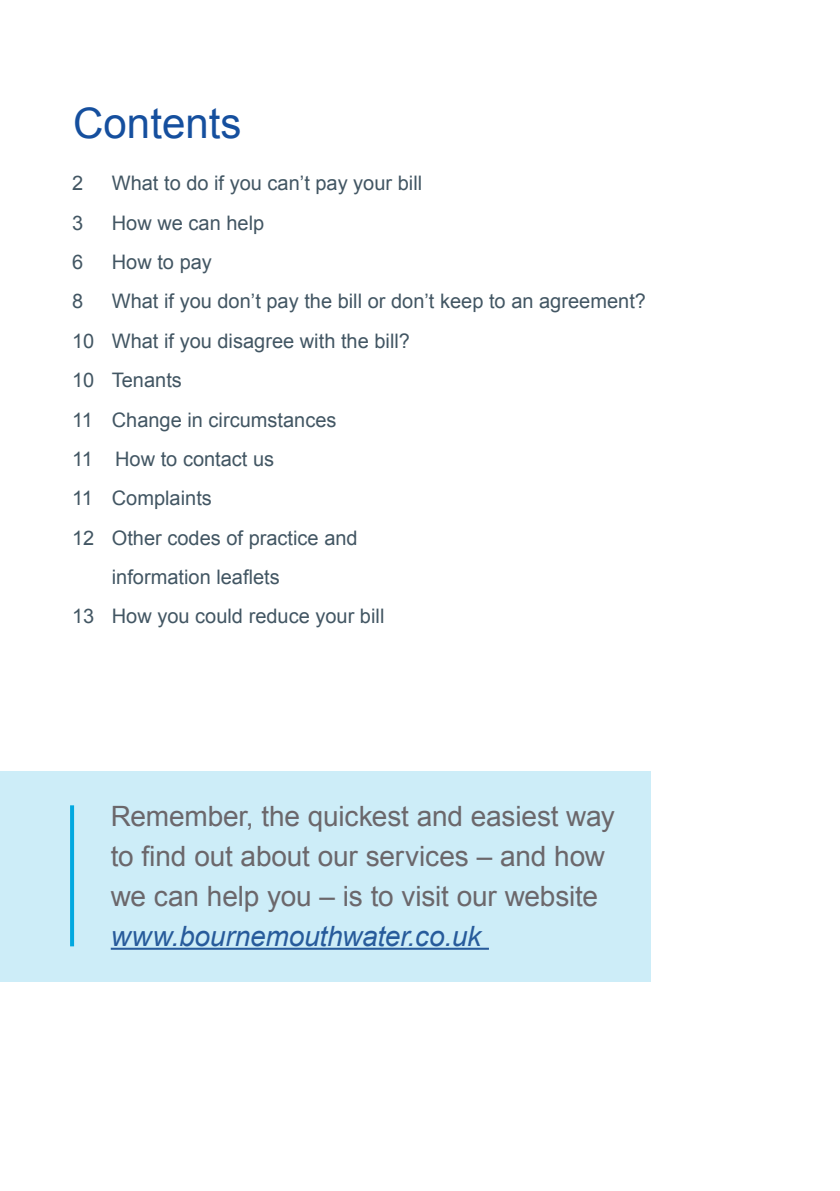
<style>
.page{position:relative;width:840px;height:1191px;background:#fff}
.page>*{position:absolute;margin:0;border:0;box-sizing:border-box;transform-origin:0 0}
.t1{font:42px "Arial";color:#154f9e}
.t2{font:28px/40px "Arial";letter-spacing:-.005em;color:#6b676b}
.t3{font:italic 28px "Arial";letter-spacing:-.005em;color:#275b9b}
.t4{font:20px "Arial";color:#425663}
</style>
<div class="page">
<div style="left:0;top:771px;width:650px;height:211px;background:#cdedf8"></div>
<svg style="left:70px;top:805px;width:4px;height:141px"></svg>
<hr style="left:111px;top:947px;width:377px;height:2px;background:#275b9b">
<h1 class="t1" style="left:73px;top:96px;width:170px">Contents</h1>
<p class="t4" style="left:72px;top:170px;width:13px">2</p>
<p class="t4" style="left:112px;top:170px;width:312px">What to do if you can’t pay your bill</p>
<p class="t4" style="left:72px;top:210px;width:13px">3</p>
<p class="t4" style="left:112px;top:210px;width:154px">How we can help</p>
<p class="t4" style="left:72px;top:249px;width:13px">6</p>
<p class="t4" style="left:112px;top:249px;width:102px">How to pay</p>
<p class="t4" style="left:72px;top:288px;width:13px">8</p>
<p class="t4" style="left:112px;top:288px;width:535px">What if you don’t pay the bill or don’t keep to an agreement?</p>
<p class="t4" style="left:72px;top:328px;width:339px">10 What if you disagree with the bill?</p>
<p class="t4" style="left:72px;top:367px;width:111px">10 Tenants</p>
<p class="t4" style="left:72px;top:406px;width:266px">11 Change in circumstances</p>
<p class="t4" style="left:72px;top:446px;width:203px">11 How to contact us</p>
<p class="t4" style="left:72px;top:485px;width:141px">11 Complaints</p>
<p class="t4" style="left:72px;top:524px;width:287px">12 Other codes of practice and</p>
<p class="t4" style="left:112px;top:564px;width:169px">information leaflets</p>
<p class="t4" style="left:72px;top:603px;width:314px">13 How you could reduce your bill</p>
<h2 class="t2" style="left:111px;top:796px;width:505px">Remember, the quickest and easiest way to find out about our services – and how we can help you – is to visit our website</h2>
<h2 class="t3" style="left:111px;top:918px;width:371px">www.bournemouthwater.co.uk</h2>
</div>
